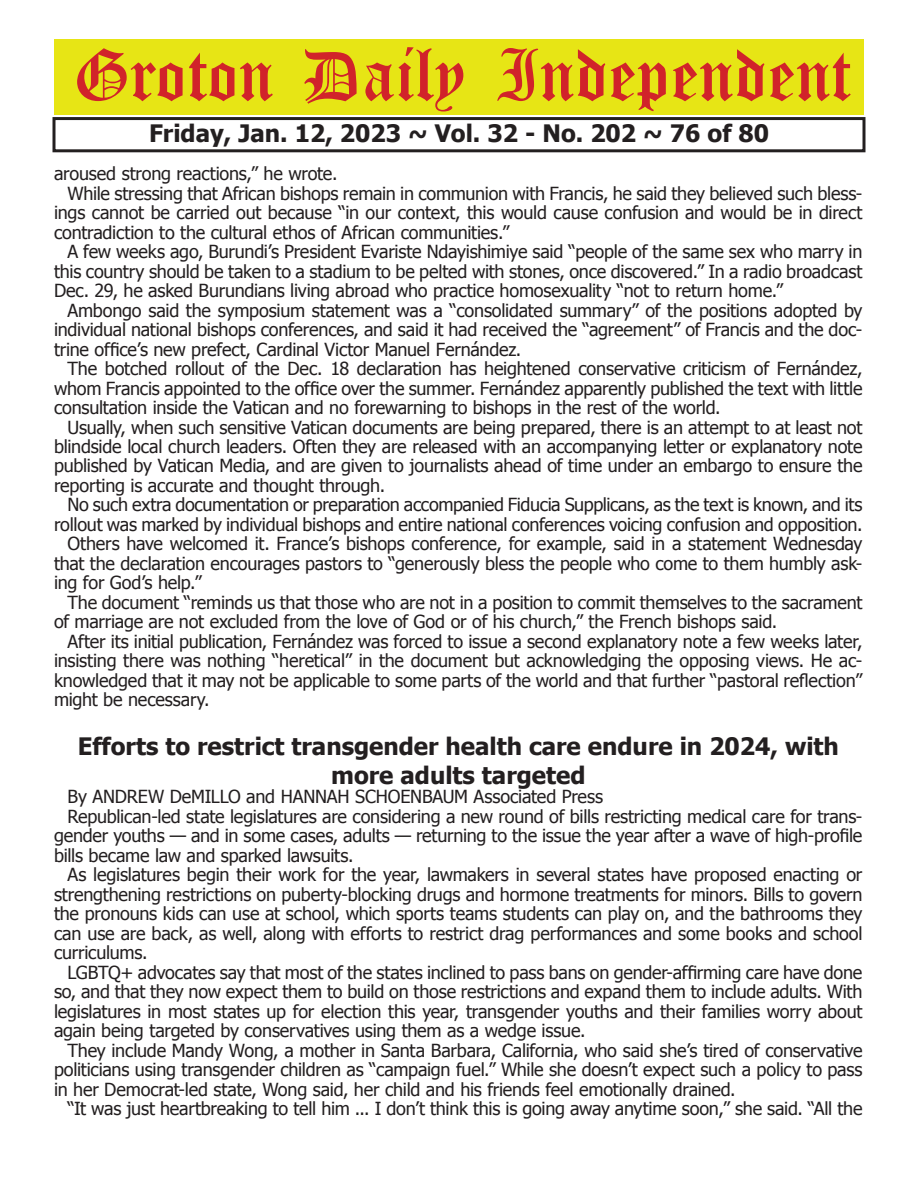
<style>
.page{position:relative;width:918px;height:1188px;background:#fff}
.page>*{position:absolute;margin:0;border:0;box-sizing:border-box;transform-origin:0 0}
.t1{font:54px "Old English Five";color:#d1232a}
.t2{font:700 24px/28.8px "Tahoma";color:#231f20;text-align:center}
.t3{font:18px "Tahoma";letter-spacing:-.01em;color:#231f20}
</style>
<div class="page">
<div style="left:52px;top:117px;width:814px;height:35px;border:3px solid #231f20"></div>
<div style="left:54px;top:40px;width:810px;height:75px;background:#e7e515"></div>
<h1 class="t1" style="left:73px;top:50px;width:779px">Groton Daily Independent</h1>
<h2 class="t2" style="left:149px;top:117px;width:622px">Friday, Jan. 12, 2023 ~ Vol. 32 - No. 202 ~ 76 of 80</h2>
<p class="t3" style="left:54px;top:161px;width:285px">aroused strong reactions,” he wrote.</p>
<p class="t3" style="left:68px;top:181px;width:796px">While stressing that African bishops remain in communion with Francis, he said they believed such bless-</p>
<p class="t3" style="left:54px;top:200px;width:810px">ings cannot be carried out because “in our context, this would cause confusion and would be in direct</p>
<p class="t3" style="left:54px;top:220px;width:457px">contradiction to the cultural ethos of African communities.”</p>
<p class="t3" style="left:68px;top:239px;width:796px">A few weeks ago, Burundi’s President Evariste Ndayishimiye said “people of the same sex who marry in</p>
<p class="t3" style="left:54px;top:259px;width:810px">this country should be taken to a stadium to be pelted with stones, once discovered.” In a radio broadcast</p>
<p class="t3" style="left:54px;top:278px;width:731px">Dec. 29, he asked Burundians living abroad who practice homosexuality “not to return home.”</p>
<p class="t3" style="left:68px;top:298px;width:796px">Ambongo said the symposium statement was a “consolidated summary” of the positions adopted by</p>
<p class="t3" style="left:54px;top:317px;width:810px">individual national bishops conferences, and said it had received the “agreement” of Francis and the doc-</p>
<p class="t3" style="left:54px;top:337px;width:469px">trine office’s new prefect, Cardinal Victor Manuel Fernández.</p>
<p class="t3" style="left:68px;top:356px;width:796px">The botched rollout of the Dec. 18 declaration has heightened conservative criticism of Fernández,</p>
<p class="t3" style="left:54px;top:376px;width:810px">whom Francis appointed to the office over the summer. Fernández apparently published the text with little</p>
<p class="t3" style="left:54px;top:395px;width:668px">consultation inside the Vatican and no forewarning to bishops in the rest of the world.</p>
<p class="t3" style="left:68px;top:415px;width:796px">Usually, when such sensitive Vatican documents are being prepared, there is an attempt to at least not</p>
<p class="t3" style="left:54px;top:434px;width:810px">blindside local church leaders. Often they are released with an accompanying letter or explanatory note</p>
<p class="t3" style="left:54px;top:454px;width:810px">published by Vatican Media, and are given to journalists ahead of time under an embargo to ensure the</p>
<p class="t3" style="left:54px;top:473px;width:333px">reporting is accurate and thought through.</p>
<p class="t3" style="left:68px;top:493px;width:796px">No such extra documentation or preparation accompanied Fiducia Supplicans, as the text is known, and its</p>
<p class="t3" style="left:54px;top:512px;width:810px">rollout was marked by individual bishops and entire national conferences voicing confusion and opposition.</p>
<p class="t3" style="left:68px;top:532px;width:797px">Others have welcomed it. France’s bishops conference, for example, said in a statement Wednesday</p>
<p class="t3" style="left:54px;top:551px;width:810px">that the declaration encourages pastors to “generously bless the people who come to them humbly ask-</p>
<p class="t3" style="left:54px;top:571px;width:149px">ing for God’s help.”</p>
<p class="t3" style="left:68px;top:590px;width:796px">The document “reminds us that those who are not in a position to commit themselves to the sacrament</p>
<p class="t3" style="left:54px;top:610px;width:725px">of marriage are not excluded from the love of God or of his church,” the French bishops said.</p>
<p class="t3" style="left:68px;top:629px;width:796px">After its initial publication, Fernández was forced to issue a second explanatory note a few weeks later,</p>
<p class="t3" style="left:54px;top:649px;width:810px">insisting there was nothing “heretical” in the document but acknowledging the opposing views. He ac-</p>
<p class="t3" style="left:54px;top:668px;width:810px">knowledged that it may not be applicable to some parts of the world and that further “pastoral reflection”</p>
<p class="t3" style="left:54px;top:688px;width:157px">might be necessary.</p>
<h2 class="t2" style="left:78px;top:730px;width:763px">Efforts to restrict transgender health care endure in 2024, with more adults targeted</h2>
<p class="t3" style="left:68px;top:785px;width:537px">By ANDREW DeMILLO and HANNAH SCHOENBAUM Associated Press</p>
<p class="t3" style="left:68px;top:804px;width:796px">Republican-led state legislatures are considering a new round of bills restricting medical care for trans-</p>
<p class="t3" style="left:54px;top:824px;width:810px">gender youths — and in some cases, adults — returning to the issue the year after a wave of high-profile</p>
<p class="t3" style="left:54px;top:843px;width:301px">bills became law and sparked lawsuits.</p>
<p class="t3" style="left:68px;top:863px;width:796px">As legislatures begin their work for the year, lawmakers in several states have proposed enacting or</p>
<p class="t3" style="left:54px;top:882px;width:810px">strengthening restrictions on puberty-blocking drugs and hormone treatments for minors. Bills to govern</p>
<p class="t3" style="left:54px;top:902px;width:810px">the pronouns kids can use at school, which sports teams students can play on, and the bathrooms they</p>
<p class="t3" style="left:54px;top:921px;width:810px">can use are back, as well, along with efforts to restrict drag performances and some books and school</p>
<p class="t3" style="left:54px;top:941px;width:95px">curriculums.</p>
<p class="t3" style="left:68px;top:960px;width:796px">LGBTQ+ advocates say that most of the states inclined to pass bans on gender-affirming care have done</p>
<p class="t3" style="left:54px;top:980px;width:810px">so, and that they now expect them to build on those restrictions and expand them to include adults. With</p>
<p class="t3" style="left:54px;top:999px;width:810px">legislatures in most states up for election this year, transgender youths and their families worry about</p>
<p class="t3" style="left:54px;top:1018px;width:533px">again being targeted by conservatives using them as a wedge issue.</p>
<p class="t3" style="left:68px;top:1038px;width:797px">They include Mandy Wong, a mother in Santa Barbara, California, who said she’s tired of conservative</p>
<p class="t3" style="left:54px;top:1057px;width:810px">politicians using transgender children as “campaign fuel.” While she doesn’t expect such a policy to pass</p>
<p class="t3" style="left:54px;top:1077px;width:683px">in her Democrat-led state, Wong said, her child and his friends feel emotionally drained.</p>
<p class="t3" style="left:68px;top:1096px;width:796px">“It was just heartbreaking to tell him ... I don’t think this is going away anytime soon,” she said. “All the</p>
</div>
